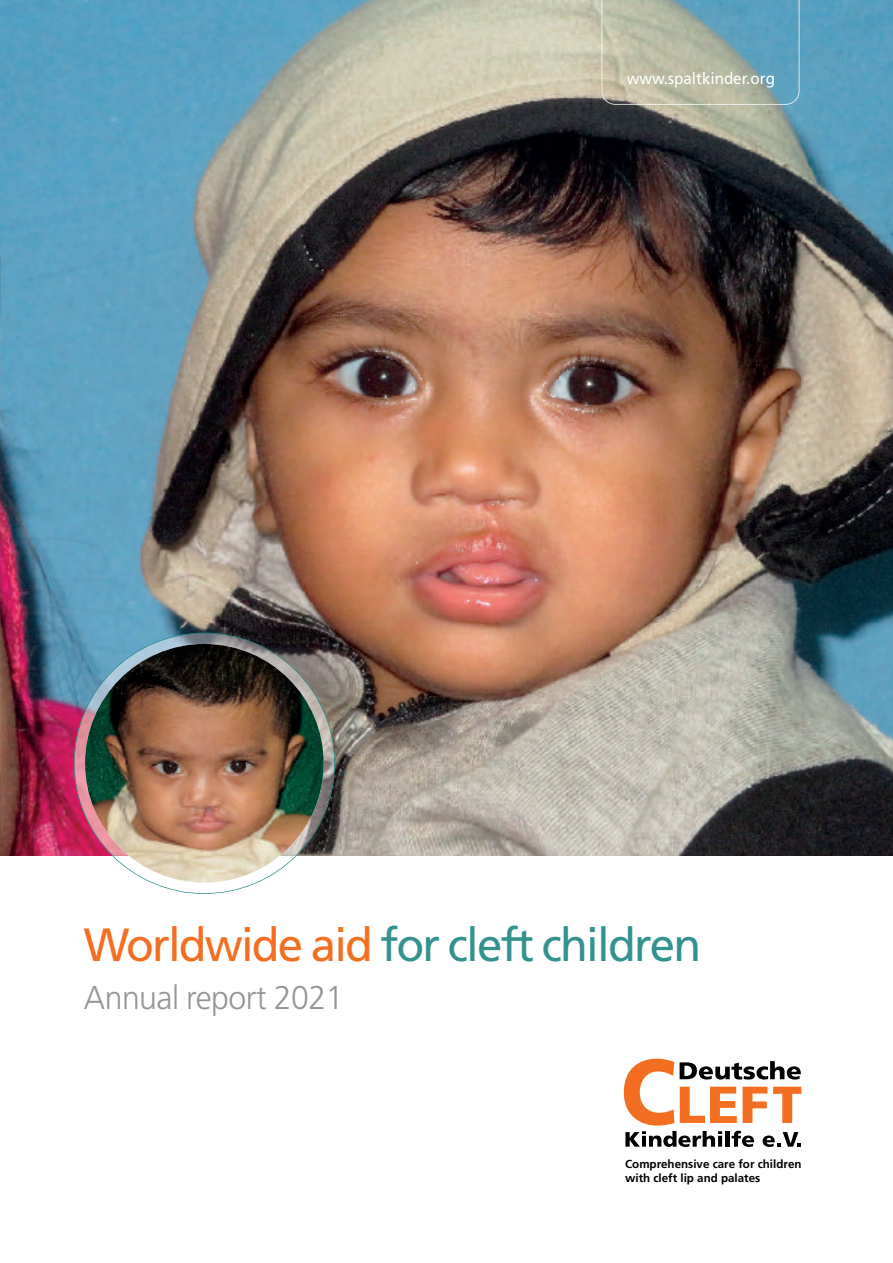
<style>
.page{position:relative;width:893px;height:1263px;background:#fff}
.page>*{position:absolute;margin:0;border:0;box-sizing:border-box;transform-origin:0 0}
.t1{font:46.5px "Frutiger LT Std";letter-spacing:-.04em;color:#34928e}
.t2{font:300 33px "Frutiger LT Std";letter-spacing:-.015em;color:#939598}
.t3{font:16.05px "Frutiger LT Std";color:#fff;scale:.95 1}
.t4{font:700 11.55px/14px "Frutiger LT Std";color:#000}
.s1{color:#f36e21}
</style>
<div class="page">
<img style="left:0;top:0;width:893px;height:856px">
<svg style="left:113px;top:856px;width:183px;height:37px"></svg>
<img style="left:74px;top:633px;width:260px;height:223px">
<img style="left:85px;top:644px;width:239px;height:239px;border-radius:50%">
<svg style="left:601px;top:0;width:198px;height:105px;background:#99b1ac"></svg>
<svg style="left:680px;top:1061px;width:121px;height:18px"></svg>
<svg style="left:624px;top:1058px;width:50px;height:67px"></svg>
<svg style="left:680px;top:1087px;width:57px;height:36px"></svg>
<svg style="left:743px;top:1087px;width:24px;height:36px"></svg>
<svg style="left:773px;top:1087px;width:28px;height:36px"></svg>
<svg style="left:625px;top:1131px;width:97px;height:16px"></svg>
<div style="left:725px;top:1131px;width:5px;height:16px;background:#000"></div>
<svg style="left:732px;top:1131px;width:22px;height:16px"></svg>
<svg style="left:763px;top:1132px;width:38px;height:15px"></svg>
<h3 class="t3" style="left:627px;top:72px;width:158px">www.spaltkinder.org</h3>
<h1 class="t1" style="left:84px;top:926px;width:619px"><span class="s1">Worldwide aid</span> for cleft children</h1>
<h2 class="t2" style="left:84px;top:984px;width:261px">Annual report 2021</h2>
<p class="t4" style="left:625px;top:1158px;width:178px">Comprehensive care for children with cleft lip and palates</p>
</div>
